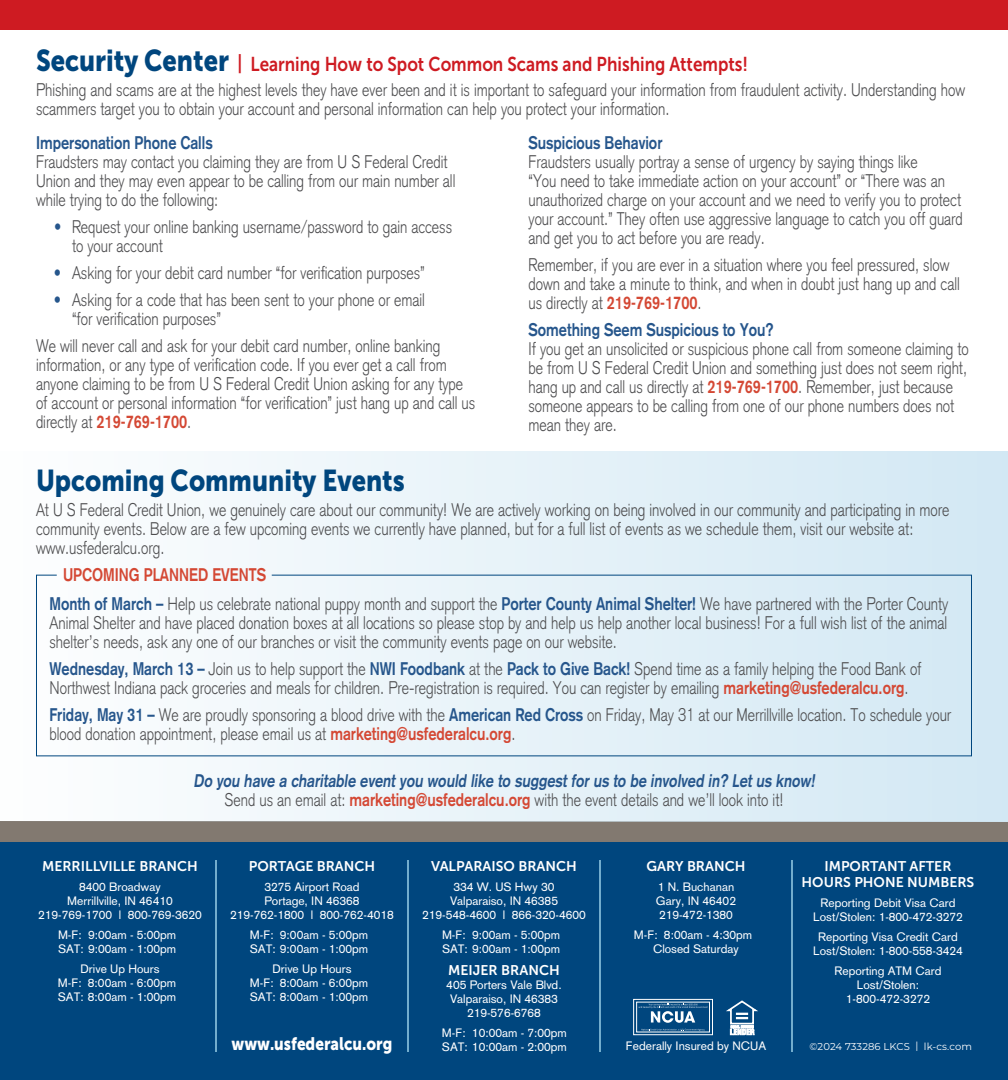
<style>
.page{position:relative;width:1008px;height:1080px;background:#fff}
.page>*{position:absolute;margin:0;border:0;box-sizing:border-box;transform-origin:0 0}
.t1{font:30px "Museo Sans 900";color:#00467e;scale:.85 1}
.t2{font:20px "Museo Sans 700";color:#ce1b22;scale:.85 1}
.t3{font:300 18px/19px "Akzidenz Grotesk";color:#4d4d4f;scale:.81 1}
.t4{font:700 18px/19px "Akzidenz Grotesk";color:#26568c;text-align:center;scale:.81 1}
.t5{font:18px "Museo Sans 900";color:#fff;scale:.85 1}
.t6{font:14px/16.8px "Museo Sans 700";color:#fff;text-align:center}
.t7{font:12px/14px "Akzidenz Grotesk";color:#fff;text-align:center}
.t8{font:10px "Montserrat";letter-spacing:.005em;color:#fff}
.s1{font-family:"Museo Sans 900";font-size:30px;color:#00467e}
.s2{color:#26568c}
.s3{font-weight:700;color:#d44834}
.s4{font-weight:700;color:#26568c}
.s5{font-weight:300;color:#4d4d4f}
.s6{color:#d44834}
</style>
<div class="page">
<div style="left:0;top:821px;width:1008px;height:21px;background:#827970"></div>
<div style="left:0;top:0;width:1008px;height:30px;background:#ce1b22"></div>
<div style="left:0;top:842px;width:1008px;height:238px;background:#00467e"></div>
<hr style="left:791px;top:860px;width:2px;height:192px;background:#99cfe7">
<hr style="left:599px;top:860px;width:2px;height:192px;background:#99cfe7">
<hr style="left:407px;top:860px;width:2px;height:192px;background:#99cfe7">
<hr style="left:215px;top:860px;width:2px;height:192px;background:#99cfe7">
<svg style="left:726px;top:1000px;width:32px;height:36px"></svg>
<div style="left:634px;top:999px;width:79px;height:36px;border:1px solid #fff"></div>
<div style="left:636px;top:1002px;width:74px;height:30px;border:1px solid #fff"></div>
<svg style="left:641px;top:1029px;width:64px;height:2px"></svg>
<svg style="left:639px;top:1004px;width:69px;height:19px"></svg>
<div style="left:0;top:451px;width:1008px;height:370px;background:linear-gradient(to right,#fdfefe,#d2e8f4)"></div>
<svg style="left:35px;top:574px;width:937px;height:183px"></svg>
<p class="t2" style="left:36px;top:53px;width:839px"><span class="s1">Security Center</span> | Learning How to Spot Common Scams and Phishing Attempts!</p>
<p class="t3" style="left:36px;top:81px;width:1149px">Phishing and scams are at the highest levels they have ever been and it is important to safeguard your information from fraudulent activity. Understanding how scammers target you to obtain your account and personal information can help you protect your information.</p>
<p class="t4" style="left:36px;top:133px;width:220px">Impersonation Phone Calls</p>
<p class="t3" style="left:36px;top:152px;width:519px">Fraudsters may contact you claiming they are from U S Federal Credit<br>Union and they may even appear to be calling from our main number all while trying to do the following:</p>
<p class="t3" style="left:72px;top:217px;width:471px;text-indent:-18px"><span class="s2">•</span> Request your online banking username/password to gain access to your account</p>
<p class="t3" style="left:54px;top:263px;width:459px"><span class="s2">•</span> Asking for your debit card number “for verification purposes”</p>
<p class="t3" style="left:72px;top:290px;width:437px;text-indent:-18px"><span class="s2">•</span> Asking for a code that has been sent to your phone or email “for verification purposes”</p>
<p class="t3" style="left:36px;top:336px;width:544px">We will never call and ask for your debit card number, online banking information, or any type of verification code. If you ever get a call from anyone claiming to be from U S Federal Credit Union asking for any type of account or personal information “for verification” just hang up and call us directly at <span class="s3">219-769-1700</span>.</p>
<p class="t4" style="left:528px;top:133px;width:167px">Suspicious Behavior</p>
<p class="t3" style="left:528px;top:152px;width:538px">Fraudsters usually portray a sense of urgency by saying things like<br>“You need to take immediate action on your account” or “There was an unauthorized charge on your account and we need to verify you to protect your account.” They often use aggressive language to catch you off guard and get you to act before you are ready.</p>
<p class="t3" style="left:528px;top:255px;width:534px">Remember, if you are ever in a situation where you feel pressured, slow down and take a minute to think, and when in doubt just hang up and call us directly at <span class="s3">219-769-1700</span>.</p>
<p class="t4" style="left:528px;top:320px;width:305px">Something Seem Suspicious to You?</p>
<p class="t3" style="left:528px;top:339px;width:545px">If you get an unsolicited or suspicious phone call from someone claiming to be from U S Federal Credit Union and something just does not seem right, hang up and call us directly at <span class="s3">219-769-1700</span>. Remember, just because someone appears to be calling from one of our phone numbers does not mean they are.</p>
<h1 class="t1" style="left:36px;top:464px;width:435px">Upcoming Community Events</h1>
<p class="t3" style="left:36px;top:501px;width:1129px">At U S Federal Credit Union, we genuinely care about our community! We are actively working on being involved in our community and participating in more community events. Below are a few upcoming events we currently have planned, but for a full list of events as we schedule them, visit our website at: www.usfederalcu.org.</p>
<p class="t3" style="left:50px;top:561px;width:1111px;line-height:28.2px;text-indent:14px"><span class="s3">UPCOMING PLANNED EVENTS<br></span><span class="s4">Month of March –</span> Help us celebrate national puppy month and support the <span class="s4">Porter County Animal Shelter!</span> We have partnered with the Porter County</p>
<p class="t3" style="left:50px;top:613px;width:1110px">Animal Shelter and have placed donation boxes at all locations so please stop by and help us help another local business! For a full wish list of the animal shelter’s needs, ask any one of our branches or visit the community events page on our website.</p>
<p class="t3" style="left:50px;top:659px;width:1078px"><span class="s4">Wednesday, March 13 –</span> Join us to help support the <span class="s4">NWI Foodbank</span> at the <span class="s4">Pack to Give Back!</span> Spend time as a family helping the Food Bank of<br>Northwest Indiana pack groceries and meals for children. Pre-registration is required. You can register by emailing <span class="s3">marketing@usfederalcu.org</span>.</p>
<p class="t3" style="left:50px;top:705px;width:1115px"><span class="s4">Friday, May 31 –</span> We are proudly sponsoring a blood drive with the <span class="s4">American Red Cross</span> on Friday, May 31 at our Merrillville location. To schedule your blood donation appointment, please email us at <span class="s3">marketing@usfederalcu.org</span>.</p>
<p class="t4" style="left:193px;top:771px;width:772px">Do you have a charitable event you would like to suggest for us to be involved in? Let us know!<br><span class="s5">Send us an email at:</span> <span class="s6">marketing@usfederalcu.org</span> <span class="s5">with the event details and we’ll look into it!</span></p>
<p class="t6" style="left:42px;top:857px;width:157px">MERRILLVILLE BRANCH</p>
<p class="t7" style="left:38px;top:879px;width:165px">8400 Broadway<br>Merrillville, IN 46410<br>219-769-1700 l 800-769-3620</p>
<p class="t7" style="left:58px;top:927px;width:120px;text-align:left">M-F: 9:00am - 5:00pm<br>SAT: 9:00am - 1:00pm</p>
<p class="t7" style="left:58px;top:961px;width:120px">Drive Up Hours<br>M-F: 8:00am - 6:00pm<br>SAT: 8:00am - 1:00pm</p>
<p class="t6" style="left:249px;top:857px;width:128px">PORTAGE BRANCH</p>
<p class="t7" style="left:230px;top:879px;width:165px">3275 Airport Road<br>Portage, IN 46368<br>219-762-1800 l 800-762-4018</p>
<p class="t7" style="left:250px;top:927px;width:120px;text-align:left">M-F: 9:00am - 5:00pm<br>SAT: 9:00am - 1:00pm</p>
<p class="t7" style="left:250px;top:961px;width:120px">Drive Up Hours<br>M-F: 8:00am - 6:00pm<br>SAT: 8:00am - 1:00pm</p>
<p class="t5" style="left:232px;top:1033px;width:191px">www.usfederalcu.org</p>
<p class="t6" style="left:431px;top:857px;width:147px">VALPARAISO BRANCH</p>
<p class="t7" style="left:422px;top:879px;width:165px">334 W. US Hwy 30<br>Valparaiso, IN 46385<br>219-548-4600 l 866-320-4600</p>
<p class="t7" style="left:442px;top:927px;width:120px;text-align:left">M-F: 9:00am - 5:00pm<br>SAT: 9:00am - 1:00pm</p>
<p class="t6" style="left:448px;top:961px;width:113px">MEIJER BRANCH</p>
<p class="t7" style="left:446px;top:977px;width:117px">405 Porters Vale Blvd.<br>Valparaiso, IN 46383<br>219-576-6768</p>
<p class="t7" style="left:442px;top:1025px;width:126px;text-align:left">M-F: 10:00am - 7:00pm<br>SAT: 10:00am - 2:00pm</p>
<p class="t6" style="left:647px;top:857px;width:100px">GARY BRANCH</p>
<p class="t7" style="left:656px;top:879px;width:82px;text-align:left">1 N. Buchanan<br>Gary, IN 46402<br>219-472-1380</p>
<p class="t7" style="left:634px;top:927px;width:120px">M-F: 8:00am - 4:30pm<br>Closed Saturday</p>
<p class="t6" style="left:802px;top:857px;width:174px">IMPORTANT AFTER<br>HOURS PHONE NUMBERS</p>
<p class="t7" style="left:813px;top:896px;width:151px">Reporting Debit Visa Card<br>Lost/Stolen: 1-800-472-3272</p>
<p class="t7" style="left:813px;top:930px;width:151px">Reporting Visa Credit Card<br>Lost/Stolen: 1-800-558-3424</p>
<p class="t7" style="left:834px;top:964px;width:109px">Reporting ATM Card<br>Lost/Stolen:<br>1-800-472-3272</p>
<p class="t7" style="left:626px;top:1039px;width:142px">Federally Insured by NCUA</p>
<p class="t8" style="left:810px;top:1040px;width:164px">©2024 733286 LKCS | lk-cs.com</p>
</div>
